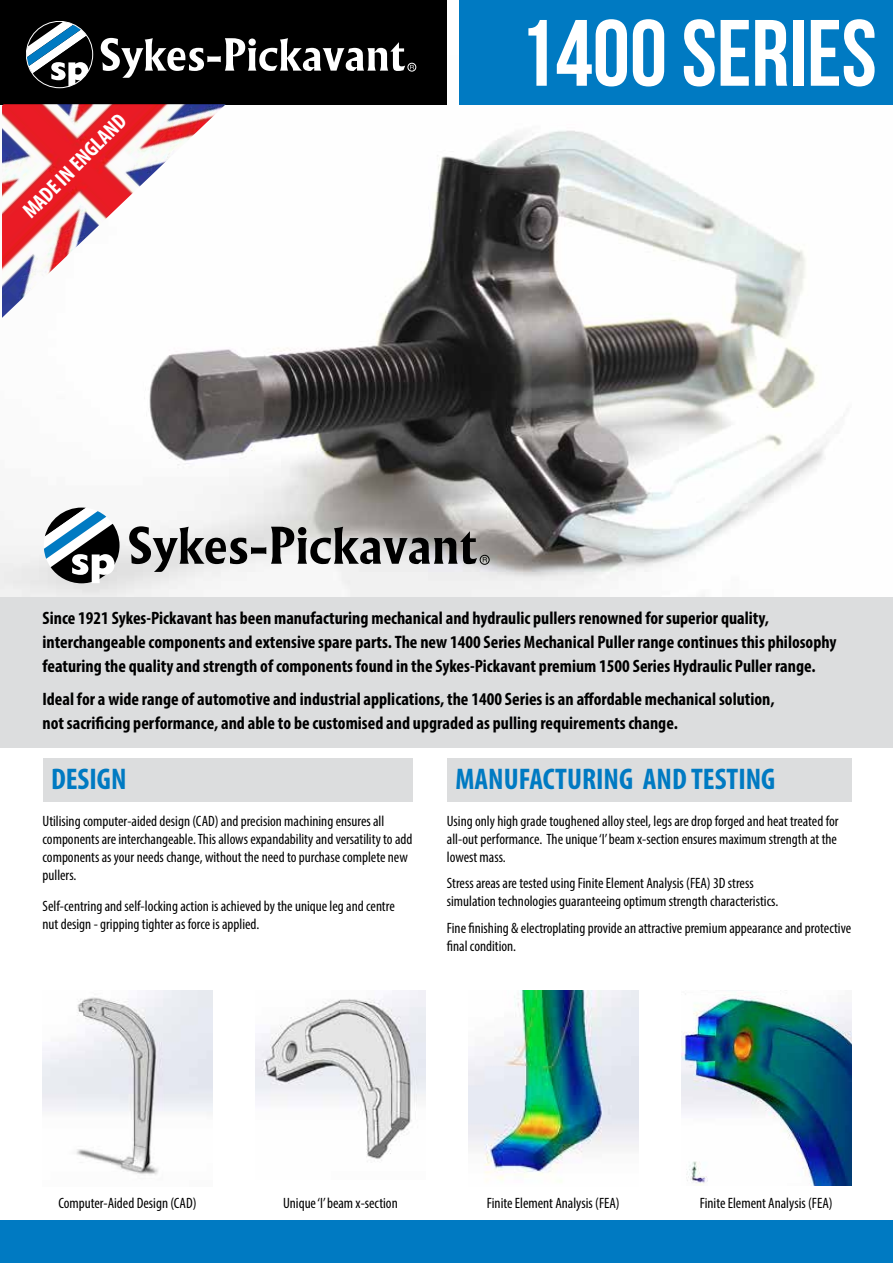
<style>
.page{position:relative;width:893px;height:1263px;background:#fff}
.page>*{position:absolute;margin:0;border:0;box-sizing:border-box;transform-origin:0 0}
.t1{font:93.9px "Bebas Neue";color:#fff}
.t2{font:700 condensed 30px "Myriad Pro";color:#007ac2}
.t3{font:700 condensed 21.75px "Myriad Pro";color:#fff}
.t4{font:700 condensed 18px/24px "Myriad Pro";color:#000}
.t5{font:condensed 15px/18px "Myriad Pro";color:#000}
</style>
<div class="page">
<div style="left:43px;top:758px;width:369px;height:43px;background:#dcddde"></div>
<img style="left:0;top:56px;width:893px;height:541px">
<svg style="left:44px;top:508px;width:76px;height:75px"></svg>
<svg style="left:129px;top:526px;width:348px;height:46px"></svg>
<svg style="left:483px;top:557px;width:4px;height:5px"></svg>
<div style="left:480px;top:555px;width:9px;height:10px;border:1px solid #000;border-radius:50%"></div>
<div style="left:0;top:597px;width:893px;height:151px;background:#dcddde"></div>
<div style="left:0;top:1220px;width:893px;height:43px;background:#007ac2"></div>
<div style="left:0;top:0;width:447px;height:105px;background:#000"></div>
<svg style="left:101px;top:38px;width:313px;height:40px"></svg>
<div style="left:408px;top:63px;width:8px;height:8px;border:1px solid #fff;border-radius:50%"></div>
<svg style="left:26px;top:21px;width:67px;height:67px"></svg>
<div style="left:26px;top:21px;width:67px;height:67px;border:1px solid #fff;border-radius:50%"></div>
<img style="left:2px;top:104px;width:224px;height:214px">
<img style="left:42px;top:990px;width:171px;height:185px">
<img style="left:255px;top:990px;width:170px;height:172px">
<div style="left:447px;top:758px;width:404px;height:43px;background:#dcddde"></div>
<img style="left:468px;top:990px;width:170px;height:192px">
<img style="left:681px;top:990px;width:170px;height:195px">
<div style="left:460px;top:0;width:433px;height:104px;background:#007ac2"></div>
<h3 class="t3" style="left:17px;top:205px;width:138px;rotate:-45deg">MADE IN ENGLAND</h3>
<h1 class="t1" style="left:518px;top:2px;width:360px">1400 SERIES</h1>
<p class="t4" style="left:43px;top:606px;width:795px">Since 1921 Sykes-Pickavant has been manufacturing mechanical and hydraulic pullers renowned for superior quality, interchangeable components and extensive spare parts. The new 1400 Series Mechanical Puller range continues this philosophy featuring the quality and strength of components found in the Sykes-Pickavant premium 1500 Series Hydraulic Puller range.</p>
<p class="t4" style="left:43px;top:686px;width:734px">Ideal for a wide range of automotive and industrial applications, the 1400 Series is an affordable mechanical solution, not sacrificing performance, and able to be customised and upgraded as pulling requirements change.</p>
<h2 class="t2" style="left:51px;top:760px;width:77px">DESIGN</h2>
<p class="t5" style="left:43px;top:812px;width:371px">Utilising computer-aided design (CAD) and precision machining ensures all components are interchangeable. This allows expandability and versatility to add components as your needs change, without the need to purchase complete new pullers.</p>
<p class="t5" style="left:43px;top:896px;width:354px">Self-centring and self-locking action is achieved by the unique leg and centre nut design - gripping tighter as force is applied.</p>
<h2 class="t2" style="left:455px;top:760px;width:322px">MANUFACTURING AND TESTING</h2>
<p class="t5" style="left:447px;top:812px;width:393px;text-align:justify">Using only high grade toughened alloy steel, legs are drop forged and heat treated for all-out performance. The unique ‘I’ beam x-section ensures maximum strength at the lowest mass.</p>
<p class="t5" style="left:447px;top:874px;width:333px">Stress areas are tested using Finite Element Analysis (FEA) 3D stress simulation technologies guaranteeing optimum strength characteristics.</p>
<p class="t5" style="left:447px;top:919px;width:406px">Fine finishing &amp; electroplating provide an attractive premium appearance and protective final condition.</p>
<p class="t5" style="left:58px;top:1194px;width:140px">Computer-Aided Design (CAD)</p>
<p class="t5" style="left:283px;top:1194px;width:116px">Unique ‘I’ beam x-section</p>
<p class="t5" style="left:487px;top:1194px;width:134px">Finite Element Analysis (FEA)</p>
<p class="t5" style="left:700px;top:1194px;width:134px">Finite Element Analysis (FEA)</p>
</div>
